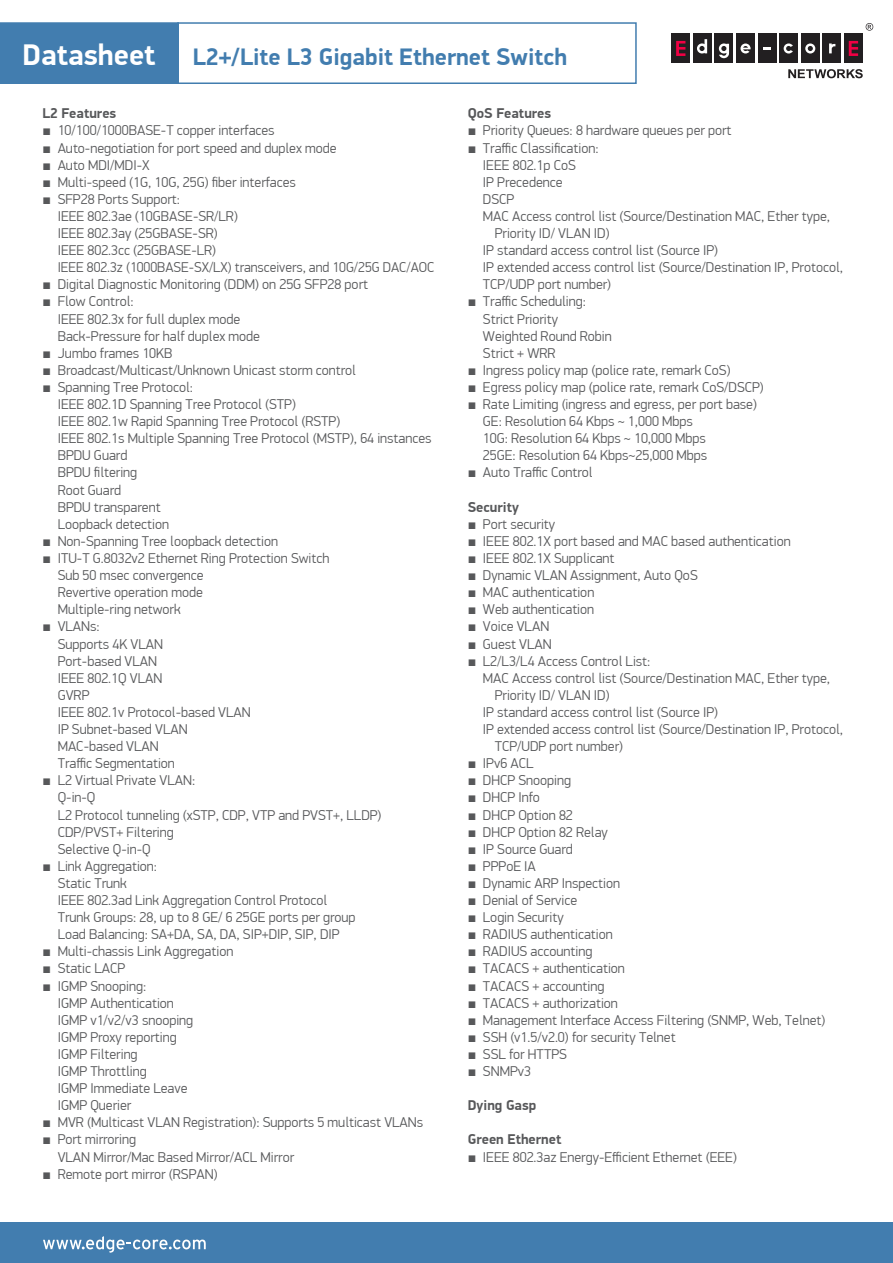
<style>
.page{position:relative;width:893px;height:1263px;background:#fff}
.page>*{position:absolute;margin:0;border:0;box-sizing:border-box;transform-origin:0 0}
.t1{font:700 24px "PF Din Display Pro";color:#427daf}
.t2{font:300 14.25px/17.1px "PF Din Display Pro";color:#57585a}
.t3{font:700 14.25px "PF Din Display Pro";color:#57585a}
.s1{font-size:30px;color:#fff}
.s2{font-family:"Arial";font-weight:400}
</style>
<div class="page">
<div style="left:0;top:1223px;width:893px;height:40px;background:#427daf"></div>
<svg style="left:43px;top:1236px;width:163px;height:17px"></svg>
<div style="left:671px;top:34px;width:19px;height:29px;background:#221f21"></div>
<div style="left:693px;top:34px;width:19px;height:29px;background:#221f21"></div>
<div style="left:715px;top:34px;width:18px;height:29px;background:#221f21"></div>
<div style="left:736px;top:34px;width:19px;height:29px;background:#221f21"></div>
<div style="left:758px;top:34px;width:18px;height:29px;background:#221f21"></div>
<div style="left:779px;top:34px;width:19px;height:29px;background:#221f21"></div>
<div style="left:801px;top:34px;width:19px;height:29px;background:#221f21"></div>
<div style="left:823px;top:34px;width:18px;height:29px;background:#221f21"></div>
<svg style="left:676px;top:41px;width:9px;height:15px"></svg>
<div style="left:844px;top:34px;width:19px;height:29px;background:#221f21"></div>
<svg style="left:849px;top:41px;width:9px;height:15px"></svg>
<svg style="left:764px;top:47px;width:7px;height:3px"></svg>
<svg style="left:697px;top:39px;width:10px;height:15px"></svg>
<svg style="left:805px;top:43px;width:10px;height:11px"></svg>
<svg style="left:829px;top:43px;width:6px;height:10px"></svg>
<svg style="left:784px;top:43px;width:9px;height:11px"></svg>
<svg style="left:719px;top:43px;width:10px;height:15px"></svg>
<svg style="left:788px;top:69px;width:75px;height:9px"></svg>
<svg style="left:740px;top:44px;width:11px;height:10px"></svg>
<svg style="left:866px;top:23px;width:7px;height:8px"></svg>
<div style="left:0;top:22px;width:179px;height:62px;background:#427daf;border:2px solid #427daf"></div>
<div style="left:177px;top:22px;width:460px;height:62px;border:2px solid #427daf"></div>
<h1 class="t1" style="left:23px;top:42px;width:546px"><span class="s1">Datasheet</span> L2+/Lite L3 Gigabit Ethernet Switch</h1>
<p class="t3" style="left:43px;top:105px;width:75px">L2 Features</p>
<p class="t2" style="left:43px;top:122px;width:234px"><span class="s2">■</span> 10/100/1000BASE-T copper interfaces</p>
<p class="t2" style="left:43px;top:139px;width:296px"><span class="s2">■</span> Auto-negotiation for port speed and duplex mode</p>
<p class="t2" style="left:43px;top:156px;width:109px"><span class="s2">■</span> Auto MDI/MDI-X</p>
<p class="t2" style="left:43px;top:174px;width:255px"><span class="s2">■</span> Multi-speed (1G, 10G, 25G) fiber interfaces</p>
<p class="t2" style="left:58px;top:191px;width:378px;text-indent:-15px"><span class="s2">■</span> SFP28 Ports Support:<br>IEEE 802.3ae (10GBASE-SR/LR)<br>IEEE 802.3ay (25GBASE-SR)<br>IEEE 802.3cc (25GBASE-LR)<br>IEEE 802.3z (1000BASE-SX/LX) transceivers, and 10G/25G DAC/AOC</p>
<p class="t2" style="left:43px;top:276px;width:327px"><span class="s2">■</span> Digital Diagnostic Monitoring (DDM) on 25G SFP28 port</p>
<p class="t2" style="left:58px;top:293px;width:204px;text-indent:-15px"><span class="s2">■</span> Flow Control:<br>IEEE 802.3x for full duplex mode<br>Back-Pressure for half duplex mode</p>
<p class="t2" style="left:43px;top:345px;width:131px"><span class="s2">■</span> Jumbo frames 10KB</p>
<p class="t2" style="left:43px;top:362px;width:315px"><span class="s2">■</span> Broadcast/Multicast/Unknown Unicast storm control</p>
<p class="t2" style="left:58px;top:379px;width:375px;text-indent:-15px"><span class="s2">■</span> Spanning Tree Protocol:<br>IEEE 802.1D Spanning Tree Protocol (STP)<br>IEEE 802.1w Rapid Spanning Tree Protocol (RSTP)<br>IEEE 802.1s Multiple Spanning Tree Protocol (MSTP), 64 instances<br>BPDU Guard<br>BPDU filtering<br>Root Guard<br>BPDU transparent<br>Loopback detection</p>
<p class="t2" style="left:43px;top:533px;width:237px"><span class="s2">■</span> Non-Spanning Tree loopback detection</p>
<p class="t2" style="left:58px;top:550px;width:273px;text-indent:-15px"><span class="s2">■</span> ITU-T G.8032v2 Ethernet Ring Protection Switch<br>Sub 50 msec convergence<br>Revertive operation mode<br>Multiple-ring network</p>
<p class="t2" style="left:58px;top:618px;width:195px;text-indent:-15px"><span class="s2">■</span> VLANs:<br>Supports 4K VLAN<br>Port-based VLAN<br>IEEE 802.1Q VLAN<br>GVRP<br>IEEE 802.1v Protocol-based VLAN<br>IP Subnet-based VLAN<br>MAC-based VLAN<br>Traffic Segmentation</p>
<p class="t2" style="left:58px;top:772px;width:325px;text-indent:-15px"><span class="s2">■</span> L2 Virtual Private VLAN:<br>Q-in-Q<br>L2 Protocol tunneling (xSTP, CDP, VTP and PVST+, LLDP)<br>CDP/PVST+ Filtering<br>Selective Q-in-Q</p>
<p class="t2" style="left:58px;top:858px;width:299px;text-indent:-15px"><span class="s2">■</span> Link Aggregation:<br>Static Trunk<br>IEEE 802.3ad Link Aggregation Control Protocol Trunk Groups: 28, up to 8 GE/ 6 25GE ports per group Load Balancing: SA+DA, SA, DA, SIP+DIP, SIP, DIP</p>
<p class="t2" style="left:43px;top:943px;width:192px"><span class="s2">■</span> Multi-chassis Link Aggregation</p>
<p class="t2" style="left:43px;top:960px;width:84px"><span class="s2">■</span> Static LACP</p>
<p class="t2" style="left:58px;top:977px;width:137px;text-indent:-15px"><span class="s2">■</span> IGMP Snooping:<br>IGMP Authentication<br>IGMP v1/v2/v3 snooping<br>IGMP Proxy reporting<br>IGMP Filtering<br>IGMP Throttling<br>IGMP Immediate Leave<br>IGMP Querier</p>
<p class="t2" style="left:43px;top:1114px;width:382px"><span class="s2">■</span> MVR (Multicast VLAN Registration): Supports 5 multicast VLANs</p>
<p class="t2" style="left:58px;top:1131px;width:238px;text-indent:-15px"><span class="s2">■</span> Port mirroring<br>VLAN Mirror/Mac Based Mirror/ACL Mirror</p>
<p class="t2" style="left:43px;top:1165px;width:177px"><span class="s2">■</span> Remote port mirror (RSPAN)</p>
<p class="t3" style="left:468px;top:105px;width:85px">QoS Features</p>
<p class="t2" style="left:468px;top:122px;width:265px"><span class="s2">■</span> Priority Queues: 8 hardware queues per port</p>
<p class="t2" style="left:468px;top:139px;width:132px"><span class="s2">■</span> Traffic Classification:</p>
<p class="t2" style="left:483px;top:156px;width:94px">IEEE 802.1p CoS</p>
<p class="t2" style="left:483px;top:174px;width:81px">IP Precedence</p>
<p class="t2" style="left:483px;top:191px;width:33px">DSCP</p>
<p class="t2" style="left:483px;top:208px;width:349px">MAC Access control list (Source/Destination MAC, Ether type,</p>
<p class="t2" style="left:495px;top:225px;width:116px">Priority ID/ VLAN ID)</p>
<p class="t2" style="left:483px;top:242px;width:237px">IP standard access control list (Source IP)</p>
<p class="t2" style="left:483px;top:259px;width:362px">IP extended access control list (Source/Destination IP, Protocol,</p>
<p class="t2" style="left:483px;top:276px;width:130px">TCP/UDP port number)</p>
<p class="t2" style="left:483px;top:293px;width:130px;text-indent:-15px"><span class="s2">■</span> Traffic Scheduling:<br>Strict Priority<br>Weighted Round Robin<br>Strict + WRR</p>
<p class="t2" style="left:468px;top:362px;width:264px"><span class="s2">■</span> Ingress policy map (police rate, remark CoS)</p>
<p class="t2" style="left:468px;top:379px;width:298px"><span class="s2">■</span> Egress policy map (police rate, remark CoS/DSCP)</p>
<p class="t2" style="left:483px;top:396px;width:276px;text-indent:-15px"><span class="s2">■</span> Rate Limiting (ingress and egress, per port base)<br>GE: Resolution 64 Kbps ~ 1,000 Mbps<br>10G: Resolution 64 Kbps ~ 10,000 Mbps<br>25GE: Resolution 64 Kbps~25,000 Mbps</p>
<p class="t2" style="left:468px;top:464px;width:126px"><span class="s2">■</span> Auto Traffic Control</p>
<p class="t3" style="left:468px;top:498px;width:53px">Security</p>
<p class="t2" style="left:468px;top:516px;width:89px"><span class="s2">■</span> Port security</p>
<p class="t2" style="left:468px;top:533px;width:324px"><span class="s2">■</span> IEEE 802.1X port based and MAC based authentication</p>
<p class="t2" style="left:468px;top:550px;width:148px"><span class="s2">■</span> IEEE 802.1X Supplicant</p>
<p class="t2" style="left:468px;top:567px;width:232px"><span class="s2">■</span> Dynamic VLAN Assignment, Auto QoS</p>
<p class="t2" style="left:468px;top:584px;width:128px"><span class="s2">■</span> MAC authentication</p>
<p class="t2" style="left:468px;top:601px;width:128px"><span class="s2">■</span> Web authentication</p>
<p class="t2" style="left:468px;top:618px;width:83px"><span class="s2">■</span> Voice VLAN</p>
<p class="t2" style="left:468px;top:635px;width:86px"><span class="s2">■</span> Guest VLAN</p>
<p class="t2" style="left:468px;top:652px;width:184px"><span class="s2">■</span> L2/L3/L4 Access Control List:</p>
<p class="t2" style="left:483px;top:669px;width:349px">MAC Access control list (Source/Destination MAC, Ether type,</p>
<p class="t2" style="left:495px;top:687px;width:116px">Priority ID/ VLAN ID)</p>
<p class="t2" style="left:483px;top:704px;width:237px">IP standard access control list (Source IP)</p>
<p class="t2" style="left:483px;top:721px;width:362px">IP extended access control list (Source/Destination IP, Protocol,</p>
<p class="t2" style="left:495px;top:738px;width:130px">TCP/UDP port number)</p>
<p class="t2" style="left:468px;top:755px;width:67px"><span class="s2">■</span> IPv6 ACL</p>
<p class="t2" style="left:468px;top:772px;width:105px"><span class="s2">■</span> DHCP Snooping</p>
<p class="t2" style="left:468px;top:789px;width:74px"><span class="s2">■</span> DHCP Info</p>
<p class="t2" style="left:468px;top:806px;width:107px"><span class="s2">■</span> DHCP Option 82</p>
<p class="t2" style="left:468px;top:823px;width:142px"><span class="s2">■</span> DHCP Option 82 Relay</p>
<p class="t2" style="left:468px;top:840px;width:107px"><span class="s2">■</span> IP Source Guard</p>
<p class="t2" style="left:468px;top:858px;width:70px"><span class="s2">■</span> PPPoE IA</p>
<p class="t2" style="left:468px;top:875px;width:154px"><span class="s2">■</span> Dynamic ARP Inspection</p>
<p class="t2" style="left:468px;top:892px;width:111px"><span class="s2">■</span> Denial of Service</p>
<p class="t2" style="left:468px;top:909px;width:97px"><span class="s2">■</span> Login Security</p>
<p class="t2" style="left:468px;top:926px;width:147px"><span class="s2">■</span> RADIUS authentication</p>
<p class="t2" style="left:468px;top:943px;width:126px"><span class="s2">■</span> RADIUS accounting</p>
<p class="t2" style="left:468px;top:960px;width:159px"><span class="s2">■</span> TACACS + authentication</p>
<p class="t2" style="left:468px;top:977px;width:138px"><span class="s2">■</span> TACACS + accounting</p>
<p class="t2" style="left:468px;top:994px;width:152px"><span class="s2">■</span> TACACS + authorization</p>
<p class="t2" style="left:468px;top:1011px;width:359px"><span class="s2">■</span> Management Interface Access Filtering (SNMP, Web, Telnet)</p>
<p class="t2" style="left:468px;top:1029px;width:209px"><span class="s2">■</span> SSH (v1.5/v2.0) for security Telnet</p>
<p class="t2" style="left:468px;top:1046px;width:101px"><span class="s2">■</span> SSL for HTTPS</p>
<p class="t2" style="left:468px;top:1063px;width:65px"><span class="s2">■</span> SNMPv3</p>
<p class="t3" style="left:468px;top:1097px;width:70px">Dying Gasp</p>
<p class="t3" style="left:468px;top:1131px;width:95px">Green Ethernet</p>
<p class="t2" style="left:468px;top:1148px;width:271px"><span class="s2">■</span> IEEE 802.3az Energy-Efficient Ethernet (EEE)</p>
</div>
